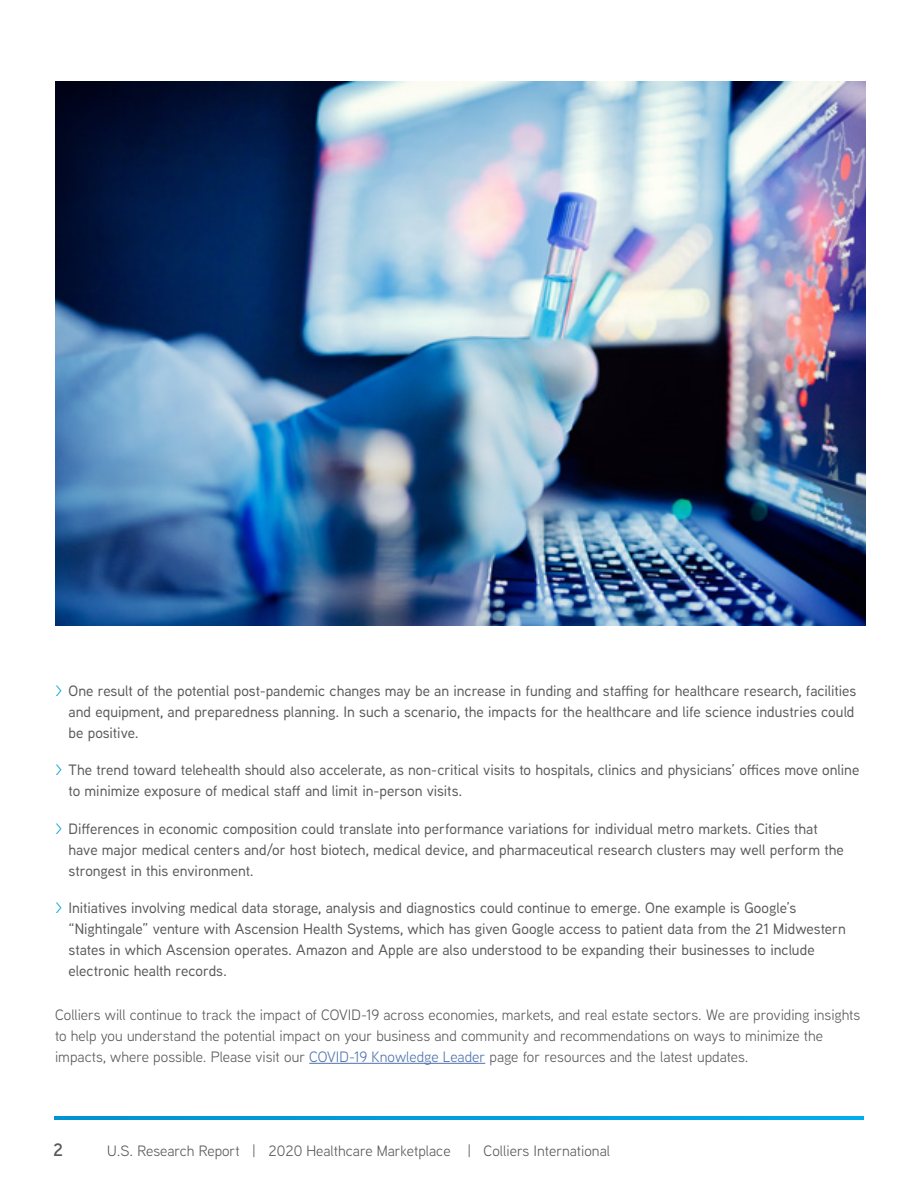
<style>
.page{position:relative;width:918px;height:1188px;background:#fff}
.page>*{position:absolute;margin:0;border:0;box-sizing:border-box;transform-origin:0 0}
.t1{font:600 18px "Aaux Next";color:#58595b}
.t2{font:500 15px/21px "Aaux Next";color:#58595b}
.t3{font:15px/21px "Aaux Next";color:#58595b}
.s1{font-weight:400;color:#00a1d7}
.s2{color:#4f73ad}
</style>
<div class="page">
<svg style="left:54px;top:1116px;width:810px;height:3px;background:#009edd"></svg>
<hr style="left:309px;top:1063px;width:176px;height:1px;background:#4f73ad">
<img style="left:55px;top:81px;width:811px;height:544px">
<p class="t2" style="left:69px;top:680px;width:789px;text-align:justify;text-indent:-14px"><span class="s1">&gt;</span> One result of the potential post-pandemic changes may be an increase in funding and staffing for healthcare research, facilities and equipment, and preparedness planning. In such a scenario, the impacts for the healthcare and life science industries could be positive.</p>
<p class="t2" style="left:69px;top:759px;width:792px;text-indent:-14px"><span class="s1">&gt;</span> The trend toward telehealth should also accelerate, as non-critical visits to hospitals, clinics and physicians’ offices move online to minimize exposure of medical staff and limit in-person visits.</p>
<p class="t2" style="left:69px;top:817px;width:777px;text-indent:-14px"><span class="s1">&gt;</span> Differences in economic composition could translate into performance variations for individual metro markets. Cities that have major medical centers and/or host biotech, medical device, and pharmaceutical research clusters may well perform the strongest in this environment.</p>
<p class="t2" style="left:69px;top:897px;width:779px;text-indent:-14px"><span class="s1">&gt;</span> Initiatives involving medical data storage, analysis and diagnostics could continue to emerge. One example is Google’s “Nightingale” venture with Ascension Health Systems, which has given Google access to patient data from the 21 Midwestern states in which Ascension operates. Amazon and Apple are also understood to be expanding their businesses to include electronic health records.</p>
<p class="t3" style="left:55px;top:1004px;width:807px">Colliers will continue to track the impact of COVID-19 across economies, markets, and real estate sectors. We are providing insights to help you understand the potential impact on your business and community and recommendations on ways to minimize the impacts, where possible. Please visit our <span class="s2">COVID-19 Knowledge Leader</span> page for resources and the latest updates.</p>
<p class="t1" style="left:53px;top:1137px;width:11px">2</p>
<p class="t3" style="left:107px;top:1140px;width:504px">U.S. Research Report | 2020 Healthcare Marketplace | Colliers International</p>
</div>
